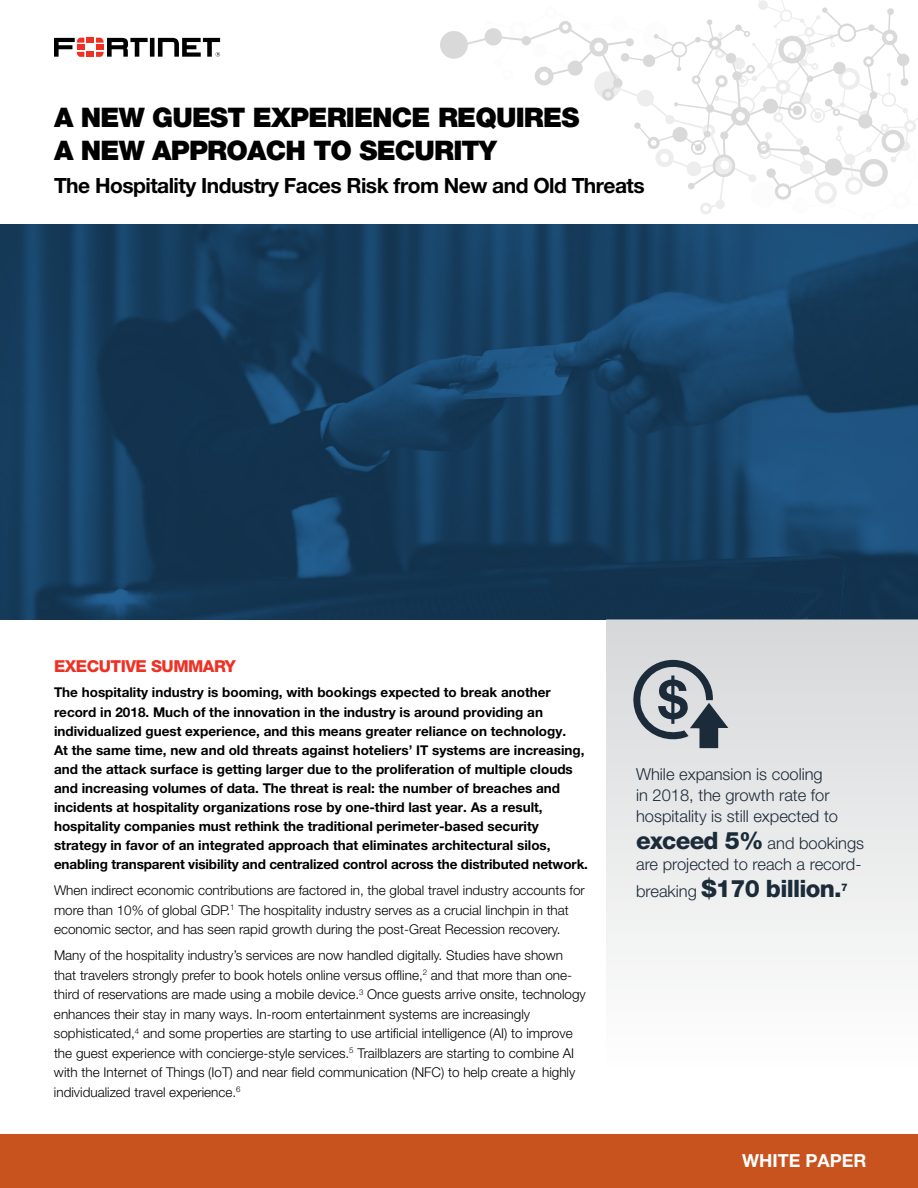
<style>
.page{position:relative;width:918px;height:1188px;background:#fff}
.page>*{position:absolute;margin:0;border:0;box-sizing:border-box;transform-origin:0 0}
.t1{font:900 27px/32.4px "Helvetica Neue LT Pro";letter-spacing:-.03em;color:#000}
.t2{font:800 24px "Helvetica Neue LT Pro";letter-spacing:-.03em;color:#1c2b39}
.t3{font:700 21px "Helvetica Neue LT Pro";letter-spacing:-.025em;color:#000}
.t4{font:700 18px "Helvetica Neue LT Pro";color:#fff}
.t5{font:300 16.5px/21px "Helvetica Neue LT Pro";color:#1c2b39}
.t6{font:800 16.5px "Helvetica Neue LT Pro";letter-spacing:-.03em;color:#ee3124}
.t7{font:300 13.5px/19.5px "Helvetica Neue LT Pro";color:#000}
.t8{font:700 13.5px/19px "Helvetica Neue LT Pro";color:#000}
.t9{font:800 10.5px "Helvetica Neue LT Pro";color:#1c2b39}
.s1{font-weight:800;font-size:24px}
.s2{font-weight:300;font-size:16.5px}
</style>
<div class="page">
<div style="left:0;top:1134px;width:918px;height:54px;background:#c8531f"></div>
<div style="left:86px;top:38px;width:8px;height:5px;background:#ee3124"></div>
<div style="left:86px;top:52px;width:8px;height:5px;background:#ee3124"></div>
<svg style="left:54px;top:38px;width:30px;height:19px"></svg>
<svg style="left:96px;top:38px;width:124px;height:19px"></svg>
<svg style="left:440px;top:0;width:478px;height:214px"></svg>
<img style="left:0;top:224px;width:918px;height:396px">
<div style="left:606px;top:620px;width:312px;height:447px;background:linear-gradient(to bottom,#d6d7d8,#fefefe)"></div>
<svg style="left:630px;top:660px;width:98px;height:88px;background:#9ca2a7"></svg>
<h1 class="t1" style="left:54px;top:101px;width:527px">A NEW GUEST EXPERIENCE REQUIRES<br>A NEW APPROACH TO SECURITY</h1>
<h3 class="t3" style="left:54px;top:173px;width:592px">The Hospitality Industry Faces Risk from New and Old Threats</h3>
<p class="t6" style="left:54px;top:656px;width:183px">EXECUTIVE SUMMARY</p>
<p class="t8" style="left:54px;top:683px;width:536px">The hospitality industry is booming, with bookings expected to break another record in 2018. Much of the innovation in the industry is around providing an individualized guest experience, and this means greater reliance on technology.<br>At the same time, new and old threats against hoteliers’ IT systems are increasing, and the attack surface is getting larger due to the proliferation of multiple clouds and increasing volumes of data. The threat is real: the number of breaches and incidents at hospitality organizations rose by one-third last year. As a result, hospitality companies must rethink the traditional perimeter-based security strategy in favor of an integrated approach that eliminates architectural silos, enabling transparent visibility and centralized control across the distributed network.</p>
<p class="t7" style="left:54px;top:880px;width:532px">When indirect economic contributions are factored in, the global travel industry accounts for more than 10% of global GDP.<sup>1</sup> The hospitality industry serves as a crucial linchpin in that economic sector, and has seen rapid growth during the post-Great Recession recovery.</p>
<p class="t7" style="left:54px;top:946px;width:533px">Many of the hospitality industry’s services are now handled digitally. Studies have shown that travelers strongly prefer to book hotels online versus offline,<sup>2</sup> and that more than one&shy;third of reservations are made using a mobile device.<sup>3</sup> Once guests arrive onsite, technology enhances their stay in many ways. In-room entertainment systems are increasingly sophisticated,<sup>4</sup> and some properties are starting to use artificial intelligence (AI) to improve the guest experience with concierge-style services.<sup>5</sup> Trailblazers are starting to combine AI with the Internet of Things (IoT) and near field communication (NFC) to help create a highly individualized travel experience.<sup>6</sup></p>
<p class="t5" style="left:636px;top:763px;width:203px">While expansion is cooling in 2018, the growth rate for hospitality is still expected to</p>
<p class="t5" style="left:636px;top:832px;width:230px"><span class="s1">exceed 5%</span> and bookings are projected to reach a record-</p>
<h2 class="t2" style="left:636px;top:874px;width:207px"><span class="s2">breaking</span> $170 billion.</h2>
<p class="t9" style="left:841px;top:881px;width:8px">7</p>
<h3 class="t4" style="left:742px;top:1150px;width:126px">WHITE PAPER</h3>
</div>
